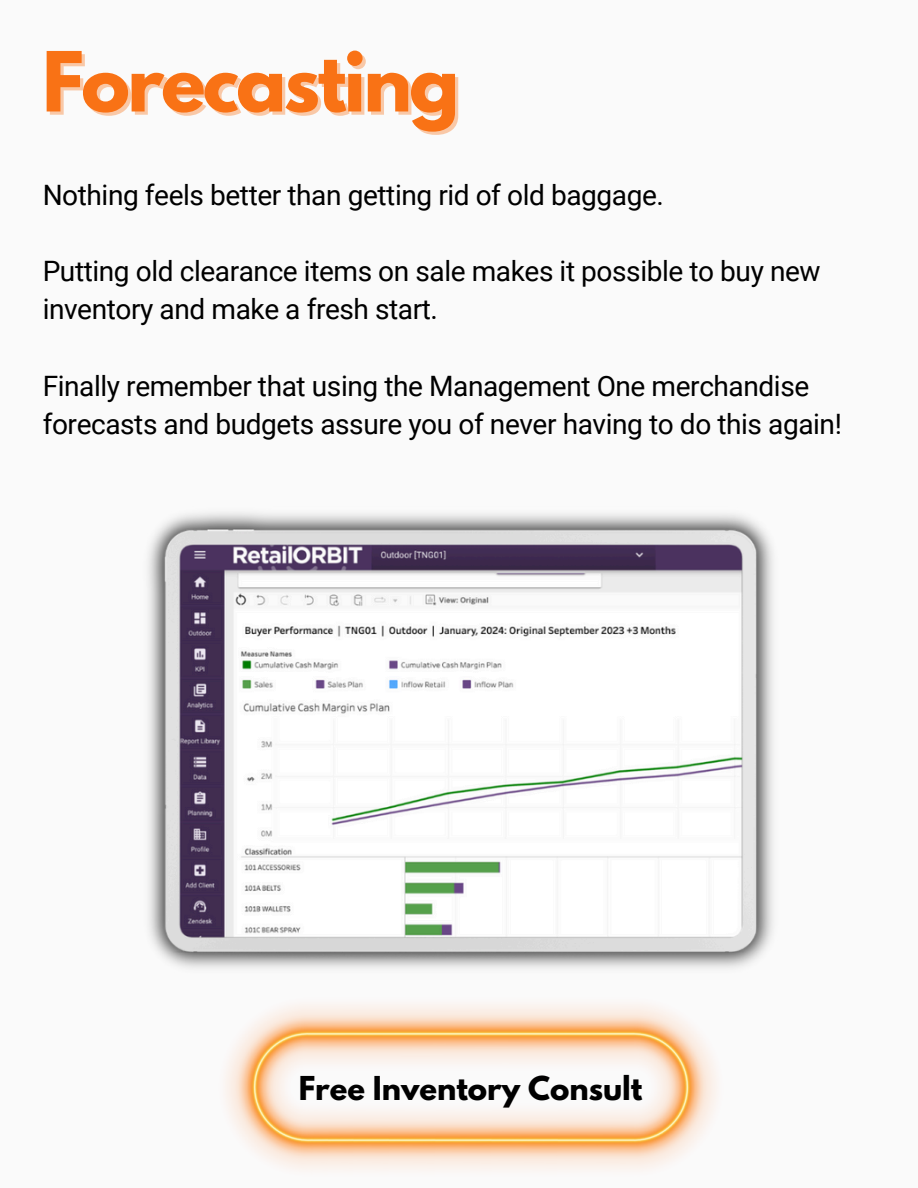
<style>
.page{position:relative;width:918px;height:1188px;background:#fafafa}
.page>*{position:absolute;margin:0;border:0;box-sizing:border-box;transform-origin:0 0}
.t1{font:700 73.35px "League Spartan";letter-spacing:-.035em;color:#f97215}
.t2{font:700 29.1px "League Spartan";color:#000}
.t3{font:28.05px/38.2px "Roboto";letter-spacing:-.015em;color:#000}
</style>
<div class="page">
<img style="left:148px;top:513px;width:625px;height:455px">
<img style="left:226px;top:1005px;width:490px;height:164px">
<h2 class="t1" style="left:42px;top:45px;width:419px">Forecasting</h2>
<p class="t3" style="left:43px;top:176px;width:623px">Nothing feels better than getting rid of old baggage.</p>
<p class="t3" style="left:43px;top:252px;width:779px">Putting old clearance items on sale makes it possible to buy new inventory and make a fresh start.</p>
<p class="t3" style="left:43px;top:367px;width:801px">Finally remember that using the Management One merchandise forecasts and budgets assure you of never having to do this again!</p>
<p class="t2" style="left:299px;top:1074px;width:345px">Free Inventory Consult</p>
</div>
